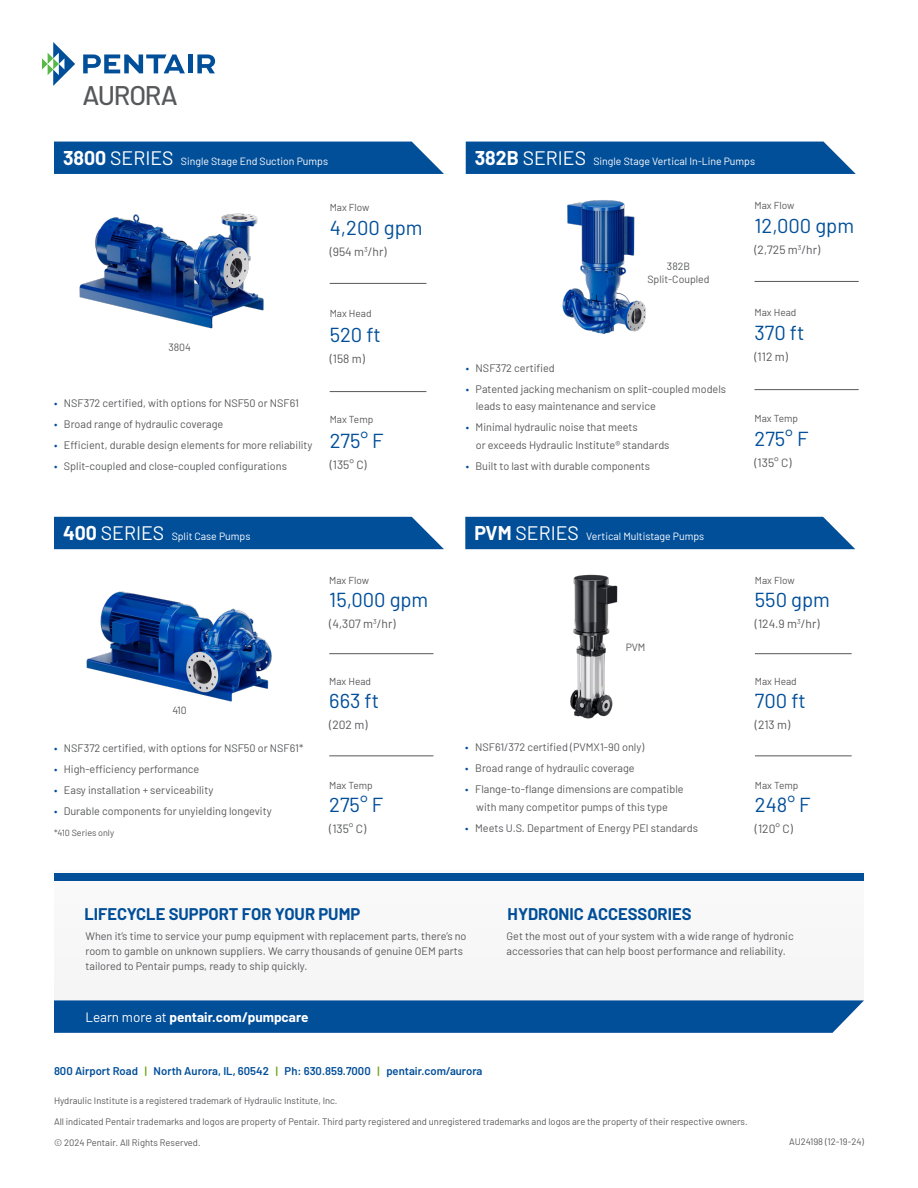
<style>
.page{position:relative;width:918px;height:1188px;background:#fff}
.page>*{position:absolute;margin:0;border:0;box-sizing:border-box;transform-origin:0 0}
.t1{font:500 27px "Barlow";letter-spacing:-.05em;color:#57585a}
.t2{font:20.25px "Barlow";color:#014e99}
.t3{font:700 16.5px "Barlow";color:#014e99}
.t4{font:700 13.5px "Barlow";color:#fff}
.t5{font:12px "Barlow";color:#57585a}
.B_Signature_Address{font:600 11.25px "Barlow";color:#014e99}
.t6{font:10.8px/15px "Barlow";color:#57585a}
.t7{font:10.5px "Barlow";color:#fff}
.t8{font:10.5px "Barlow";color:#57585a}
.t9{font:10.05px "Barlow";color:#57585a}
.t10{font:9.3px "Barlow";color:#57585a}
.t11{font:9px "Barlow";color:#57585a}
.s1{font-weight:700;font-size:19.5px}
.s2{font-size:19.5px}
.s3{color:#014e99}
.s4{font-weight:400}
.s5{color:#6ea516}
</style>
<div class="page">
<img style="left:570px;top:574px;width:48px;height:145px">
<img style="left:562px;top:200px;width:84px;height:134px">
<svg style="left:54px;top:880px;width:810px;height:1px"></svg>
<div style="left:54px;top:517px;width:390px;height:32px;background:#014e99"></div>
<svg style="left:466px;top:142px;width:390px;height:32px;background:#0b559d"></svg>
<svg style="left:54px;top:142px;width:390px;height:32px;background:#0b549d"></svg>
<div style="left:465px;top:517px;width:390px;height:32px;background:#014e99"></div>
<svg style="left:42px;top:42px;width:33px;height:44px"></svg>
<svg style="left:83px;top:54px;width:102px;height:19px"></svg>
<hr style="left:188px;top:54px;width:4px;height:19px;background:#014e99">
<svg style="left:197px;top:54px;width:18px;height:19px"></svg>
<hr style="left:329px;top:653px;width:104px;height:1px;background:#57585a">
<hr style="left:755px;top:281px;width:104px;height:1px;background:#57585a">
<hr style="left:330px;top:283px;width:96px;height:1px;background:#57585a">
<hr style="left:755px;top:653px;width:97px;height:1px;background:#57585a">
<hr style="left:329px;top:756px;width:104px;height:1px;background:#57585a">
<hr style="left:755px;top:389px;width:104px;height:1px;background:#57585a">
<hr style="left:330px;top:391px;width:96px;height:1px;background:#57585a">
<hr style="left:755px;top:756px;width:97px;height:1px;background:#57585a">
<img style="left:79px;top:213px;width:185px;height:116px">
<div style="left:54px;top:873px;width:810px;height:7px;background:#014e99"></div>
<svg style="left:54px;top:1000px;width:810px;height:33px;background:#09539c"></svg>
<img style="left:86px;top:591px;width:186px;height:111px">
<p class="t1" style="left:83px;top:78px;width:97px">AURORA</p>
<p class="t7" style="left:63px;top:153px;width:267px"><span class="s1">3800</span> <span class="s2">SERIES</span> Single Stage End Suction Pumps</p>
<p class="t7" style="left:475px;top:153px;width:282px"><span class="s1">382B</span> <span class="s2">SERIES</span> Single Stage Vertical In-Line Pumps</p>
<p class="t9" style="left:330px;top:200px;width:41px">Max Flow</p>
<p class="t9" style="left:755px;top:198px;width:41px">Max Flow</p>
<p class="t2" style="left:330px;top:213px;width:94px">4,200 gpm</p>
<p class="t5" style="left:330px;top:243px;width:58px">(954 m<sup>3</sup>/hr)</p>
<p class="t8" style="left:667px;top:258px;width:25px">382B</p>
<p class="t8" style="left:648px;top:272px;width:64px">Split-Coupled</p>
<p class="t2" style="left:755px;top:211px;width:101px">12,000 gpm</p>
<p class="t5" style="left:755px;top:241px;width:67px">(2,725 m<sup>3</sup>/hr)</p>
<p class="t8" style="left:168px;top:339px;width:24px">3804</p>
<p class="t6" style="left:54px;top:394px;width:247px"><span class="s3">•</span> NSF372 certified, with options for NSF50 or NSF61</p>
<p class="t6" style="left:54px;top:415px;width:171px"><span class="s3">•</span> Broad range of hydraulic coverage</p>
<p class="t6" style="left:54px;top:436px;width:260px"><span class="s3">•</span> Efficient, durable design elements for more reliability</p>
<p class="t6" style="left:54px;top:457px;width:234px"><span class="s3">•</span> Split-coupled and close-coupled configurations</p>
<p class="t9" style="left:330px;top:307px;width:43px">Max Head</p>
<p class="t9" style="left:755px;top:305px;width:43px">Max Head</p>
<p class="t2" style="left:755px;top:318px;width:51px">370 ft</p>
<p class="t5" style="left:755px;top:348px;width:35px">(112 m)</p>
<p class="t2" style="left:330px;top:320px;width:53px">520 ft</p>
<p class="t5" style="left:330px;top:350px;width:37px">(158 m)</p>
<p class="t6" style="left:466px;top:360px;width:91px"><span class="s3">•</span> NSF372 certified</p>
<p class="t6" style="left:476px;top:380px;width:252px;line-height:16.5px;text-indent:-10px"><span class="s3">•</span> Patented jacking mechanism on split-coupled models leads to easy maintenance and service</p>
<p class="t6" style="left:476px;top:417px;width:195px;line-height:18px;text-indent:-10px"><span class="s3">•</span> Minimal hydraulic noise that meets<br>or exceeds Hydraulic Institute® standards</p>
<p class="t6" style="left:466px;top:457px;width:186px"><span class="s3">•</span> Built to last with durable components</p>
<p class="t9" style="left:330px;top:413px;width:45px">Max Temp</p>
<p class="t9" style="left:755px;top:411px;width:45px">Max Temp</p>
<p class="t2" style="left:755px;top:424px;width:56px">275° F</p>
<p class="t5" style="left:755px;top:454px;width:39px">(135° C)</p>
<p class="t2" style="left:330px;top:426px;width:56px">275° F</p>
<p class="t5" style="left:330px;top:456px;width:39px">(135° C)</p>
<p class="t7" style="left:63px;top:528px;width:189px"><span class="s1">400</span> <span class="s2">SERIES</span> Split Case Pumps</p>
<p class="t8" style="left:172px;top:703px;width:16px">410</p>
<p class="t6" style="left:54px;top:740px;width:251px"><span class="s3">•</span> NSF372 certified, with options for NSF50 or NSF61*</p>
<p class="t6" style="left:54px;top:761px;width:147px"><span class="s3">•</span> High-efficiency performance</p>
<p class="t6" style="left:54px;top:782px;width:161px"><span class="s3">•</span> Easy installation + serviceability</p>
<p class="t6" style="left:54px;top:803px;width:219px"><span class="s3">•</span> Durable components for unyielding longevity</p>
<p class="t11" style="left:54px;top:827px;width:62px">*410 Series only</p>
<p class="t9" style="left:329px;top:573px;width:41px">Max Flow</p>
<p class="t2" style="left:329px;top:585px;width:101px">15,000 gpm</p>
<p class="t5" style="left:329px;top:615px;width:68px">(4,307 m<sup>3</sup>/hr)</p>
<p class="t9" style="left:329px;top:674px;width:43px">Max Head</p>
<p class="t2" style="left:329px;top:686px;width:51px">663 ft</p>
<p class="t5" style="left:329px;top:716px;width:40px">(202 m)</p>
<p class="t9" style="left:329px;top:778px;width:45px">Max Temp</p>
<p class="t2" style="left:329px;top:791px;width:56px">275° F</p>
<p class="t5" style="left:329px;top:820px;width:39px">(135° C)</p>
<p class="t7" style="left:474px;top:528px;width:232px"><span class="s1">PVM</span> <span class="s2">SERIES</span> Vertical Multistage Pumps</p>
<p class="t8" style="left:626px;top:640px;width:21px">PVM</p>
<p class="t6" style="left:465px;top:739px;width:180px"><span class="s3">•</span> NSF61/372 certified (PVMX1-90 only)</p>
<p class="t6" style="left:465px;top:760px;width:171px"><span class="s3">•</span> Broad range of hydraulic coverage</p>
<p class="t6" style="left:465px;top:779px;width:220px;line-height:18px;text-align:center"><span class="s3">•</span> Flange-to-flange dimensions are compatible with many competitor pumps of this type</p>
<p class="t6" style="left:465px;top:820px;width:234px"><span class="s3">•</span> Meets U.S. Department of Energy PEI standards</p>
<p class="t9" style="left:755px;top:573px;width:41px">Max Flow</p>
<p class="t2" style="left:755px;top:585px;width:76px">550 gpm</p>
<p class="t5" style="left:755px;top:615px;width:66px">(124.9 m<sup>3</sup>/hr)</p>
<p class="t9" style="left:755px;top:674px;width:43px">Max Head</p>
<p class="t2" style="left:755px;top:686px;width:53px">700 ft</p>
<p class="t5" style="left:755px;top:716px;width:37px">(213 m)</p>
<p class="t9" style="left:755px;top:778px;width:45px">Max Temp</p>
<p class="t2" style="left:755px;top:791px;width:57px">248° F</p>
<p class="t5" style="left:755px;top:820px;width:39px">(120° C)</p>
<p class="t3" style="left:84px;top:902px;width:277px">LIFECYCLE SUPPORT FOR YOUR PUMP</p>
<p class="t3" style="left:508px;top:902px;width:185px">HYDRONIC ACCESSORIES</p>
<p class="t6" style="left:86px;top:928px;width:382px">When it’s time to service your pump equipment with replacement parts, there’s no room to gamble on unknown suppliers. We carry thousands of genuine OEM parts tailored to Pentair pumps, ready to ship quickly.</p>
<p class="t6" style="left:507px;top:928px;width:289px">Get the most out of your system with a wide range of hydronic accessories that can help boost performance and reliability.</p>
<p class="t4" style="left:85px;top:1007px;width:224px"><span class="s4">Learn more at</span> pentair.com/pumpcare</p>
<p class="B_Signature_Address" style="left:54px;top:1063px;width:430px">800 Airport Road <span class="s5">|</span> North Aurora, IL, 60542 <span class="s5">|</span> Ph: 630.859.7000 <span class="s5">|</span> pentair.com/aurora</p>
<p class="t10" style="left:54px;top:1093px;width:285px">Hydraulic Institute is a registered trademark of Hydraulic Institute, Inc.</p>
<p class="t10" style="left:54px;top:1114px;width:695px">All indicated Pentair trademarks and logos are property of Pentair. Third party registered and unregistered trademarks and logos are the property of their respective owners.</p>
<p class="t10" style="left:54px;top:1135px;width:148px">© 2024 Pentair. All Rights Reserved.</p>
<p class="t10" style="left:789px;top:1135px;width:76px">AU24198 (12-19-24)</p>
</div>
